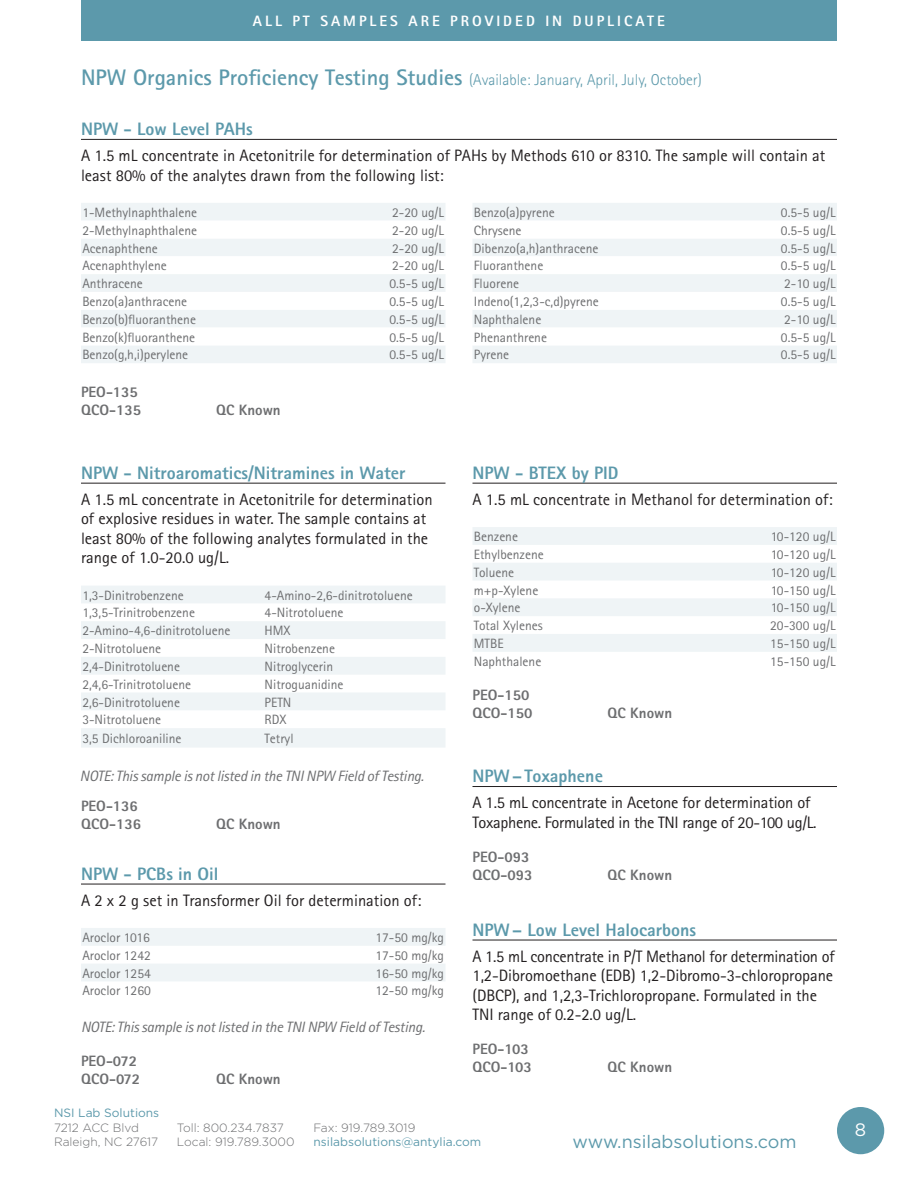
<style>
.page{position:relative;width:918px;height:1188px;background:#fff}
.page>*{position:absolute;margin:0;border:0;box-sizing:border-box;transform-origin:0 0}
.t1{font:800 18px "Rotis Sans Serif";color:#5c99ab}
.t2{font:18px "Gotham";color:#5c99ab}
.t3{font:18px "Gotham";color:#fff}
.t4{font:16.5px/19.5px "Rotis Sans Serif";color:#231f20}
.t5{font:300 15.75px "Rotis Sans Serif";color:#5c99ab}
.t6{font:800 15px/18px "Rotis Sans Serif";color:#6d6e70}
.t7{font:italic 15px "Rotis Sans Serif";letter-spacing:-.015em;color:#6d6e70}
.t8{font:800 15px "Rotis Sans Serif";letter-spacing:.2em;color:#fff}
.t9{font:13.5px "Rotis Sans Serif";color:#6d6e70}
.t10{font:300 12px "Gotham";color:#6d6e70}
.t11{font:12px "Gotham";color:#5c99ab}
.s1{font-weight:700;font-size:22.5px}
</style>
<div class="page">
<div style="left:81px;top:0;width:756px;height:40px;background:#5c99ab"></div>
<hr style="left:81px;top:139px;width:756px;height:1px;background:#231f20">
<hr style="left:81px;top:483px;width:365px;height:1px;background:#231f20">
<div style="left:81px;top:203px;width:364px;height:160px;background:#eff4f6"></div>
<svg style="left:81px;top:221px;width:364px;height:17px"></svg>
<svg style="left:81px;top:256px;width:364px;height:89px"></svg>
<div style="left:473px;top:203px;width:364px;height:160px;background:#eff4f6"></div>
<svg style="left:473px;top:221px;width:364px;height:124px"></svg>
<svg style="left:81px;top:586px;width:364px;height:161px;fill:#eff4f6"></svg>
<hr style="left:81px;top:884px;width:365px;height:1px;background:#231f20">
<svg style="left:81px;top:928px;width:364px;height:53px"></svg>
<hr style="left:472px;top:483px;width:365px;height:1px;background:#231f20">
<svg style="left:473px;top:527px;width:364px;height:125px;fill:#eff4f6"></svg>
<hr style="left:472px;top:786px;width:365px;height:1px;background:#231f20">
<hr style="left:472px;top:940px;width:365px;height:1px;background:#231f20">
<div style="left:837px;top:1107px;width:47px;height:47px;background:#5c99ab;border-radius:50%"></div>
<p class="t8" style="left:253px;top:15px;width:414px">ALL PT SAMPLES ARE PROVIDED IN DUPLICATE</p>
<p class="t5" style="left:81px;top:74px;width:622px"><span class="s1">NPW Organics Proficiency Testing Studies</span> (Available: January, April, July, October)</p>
<h1 class="t1" style="left:81px;top:122px;width:173px">NPW - Low Level PAHs</h1>
<p class="t4" style="left:81px;top:148px;width:746px">A 1.5 mL concentrate in Acetonitrile for determination of PAHs by Methods 610 or 8310. The sample will contain at least 80% of the analytes drawn from the following list:</p>
<p class="t9" style="left:82px;top:207px;width:116px">1-Methylnaphthalene</p>
<p class="t9" style="left:392px;top:207px;width:53px">2-20 ug/L</p>
<p class="t9" style="left:82px;top:225px;width:116px">2-Methylnaphthalene</p>
<p class="t9" style="left:392px;top:225px;width:53px">2-20 ug/L</p>
<p class="t9" style="left:82px;top:243px;width:77px">Acenaphthene</p>
<p class="t9" style="left:392px;top:243px;width:53px">2-20 ug/L</p>
<p class="t9" style="left:82px;top:261px;width:86px">Acenaphthylene</p>
<p class="t9" style="left:392px;top:261px;width:53px">2-20 ug/L</p>
<p class="t9" style="left:82px;top:279px;width:62px">Anthracene</p>
<p class="t9" style="left:389px;top:279px;width:56px">0.5-5 ug/L</p>
<p class="t9" style="left:82px;top:296px;width:106px">Benzo(a)anthracene</p>
<p class="t9" style="left:389px;top:296px;width:56px">0.5-5 ug/L</p>
<p class="t9" style="left:82px;top:314px;width:115px">Benzo(b)fluoranthene</p>
<p class="t9" style="left:389px;top:314px;width:56px">0.5-5 ug/L</p>
<p class="t9" style="left:82px;top:332px;width:114px">Benzo(k)fluoranthene</p>
<p class="t9" style="left:389px;top:332px;width:56px">0.5-5 ug/L</p>
<p class="t9" style="left:82px;top:350px;width:107px">Benzo(g,h,i)perylene</p>
<p class="t9" style="left:389px;top:350px;width:56px">0.5-5 ug/L</p>
<p class="t6" style="left:81px;top:384px;width:62px">PEO-135<br>QCO-135</p>
<p class="t6" style="left:216px;top:402px;width:66px">QC Known</p>
<h1 class="t1" style="left:81px;top:466px;width:326px">NPW - Nitroaromatics/Nitramines in Water</h1>
<p class="t4" style="left:81px;top:491px;width:353px">A 1.5 mL concentrate in Acetonitrile for determination of explosive residues in water. The sample contains at least 80% of the following analytes formulated in the range of 1.0-20.0 ug/L.</p>
<p class="t9" style="left:82px;top:590px;width:103px">1,3-Dinitrobenzene</p>
<p class="t9" style="left:265px;top:590px;width:150px">4-Amino-2,6-dinitrotoluene</p>
<p class="t9" style="left:82px;top:608px;width:114px">1,3,5-Trinitrobenzene</p>
<p class="t9" style="left:265px;top:608px;width:80px">4-Nitrotoluene</p>
<p class="t9" style="left:82px;top:626px;width:150px">2-Amino-4,6-dinitrotoluene</p>
<p class="t9" style="left:265px;top:626px;width:28px">HMX</p>
<p class="t9" style="left:82px;top:643px;width:80px">2-Nitrotoluene</p>
<p class="t9" style="left:265px;top:643px;width:72px">Nitrobenzene</p>
<p class="t9" style="left:82px;top:661px;width:99px">2,4-Dinitrotoluene</p>
<p class="t9" style="left:265px;top:661px;width:70px">Nitroglycerin</p>
<p class="t9" style="left:82px;top:679px;width:110px">2,4,6-Trinitrotoluene</p>
<p class="t9" style="left:265px;top:679px;width:80px">Nitroguanidine</p>
<p class="t9" style="left:82px;top:697px;width:99px">2,6-Dinitrotoluene</p>
<p class="t9" style="left:265px;top:697px;width:28px">PETN</p>
<p class="t9" style="left:82px;top:715px;width:80px">3-Nitrotoluene</p>
<p class="t9" style="left:265px;top:715px;width:24px">RDX</p>
<p class="t9" style="left:82px;top:733px;width:101px">3,5 Dichloroaniline</p>
<p class="t9" style="left:265px;top:733px;width:30px">Tetryl</p>
<p class="t7" style="left:80px;top:770px;width:346px">NOTE: This sample is not listed in the TNI NPW Field of Testing.</p>
<p class="t6" style="left:81px;top:799px;width:62px">PEO-136<br>QCO-136</p>
<p class="t6" style="left:216px;top:817px;width:66px">QC Known</p>
<h1 class="t1" style="left:81px;top:867px;width:139px">NPW - PCBs in Oil</h1>
<p class="t4" style="left:81px;top:892px;width:342px">A 2 x 2 g set in Transformer Oil for determination of:</p>
<p class="t9" style="left:82px;top:932px;width:69px">Aroclor 1016</p>
<p class="t9" style="left:375px;top:932px;width:70px">17-50 mg/kg</p>
<p class="t9" style="left:82px;top:950px;width:70px">Aroclor 1242</p>
<p class="t9" style="left:375px;top:950px;width:70px">17-50 mg/kg</p>
<p class="t9" style="left:82px;top:968px;width:70px">Aroclor 1254</p>
<p class="t9" style="left:375px;top:968px;width:70px">16-50 mg/kg</p>
<p class="t9" style="left:82px;top:986px;width:70px">Aroclor 1260</p>
<p class="t9" style="left:375px;top:986px;width:70px">12-50 mg/kg</p>
<p class="t7" style="left:81px;top:1022px;width:346px">NOTE: This sample is not listed in the TNI NPW Field of Testing.</p>
<p class="t6" style="left:81px;top:1054px;width:61px">PEO-072<br>QCO-072</p>
<p class="t6" style="left:216px;top:1072px;width:66px">QC Known</p>
<p class="t9" style="left:474px;top:207px;width:82px">Benzo(a)pyrene</p>
<p class="t9" style="left:781px;top:207px;width:56px">0.5-5 ug/L</p>
<p class="t9" style="left:474px;top:225px;width:49px">Chrysene</p>
<p class="t9" style="left:781px;top:225px;width:56px">0.5-5 ug/L</p>
<p class="t9" style="left:474px;top:243px;width:126px">Dibenzo(a,h)anthracene</p>
<p class="t9" style="left:781px;top:243px;width:56px">0.5-5 ug/L</p>
<p class="t9" style="left:474px;top:261px;width:71px">Fluoranthene</p>
<p class="t9" style="left:781px;top:261px;width:56px">0.5-5 ug/L</p>
<p class="t9" style="left:474px;top:279px;width:47px">Fluorene</p>
<p class="t9" style="left:784px;top:279px;width:53px">2-10 ug/L</p>
<p class="t9" style="left:474px;top:296px;width:126px">Indeno(1,2,3-c,d)pyrene</p>
<p class="t9" style="left:781px;top:296px;width:56px">0.5-5 ug/L</p>
<p class="t9" style="left:474px;top:314px;width:69px">Naphthalene</p>
<p class="t9" style="left:784px;top:314px;width:53px">2-10 ug/L</p>
<p class="t9" style="left:474px;top:332px;width:75px">Phenanthrene</p>
<p class="t9" style="left:781px;top:332px;width:56px">0.5-5 ug/L</p>
<p class="t9" style="left:474px;top:350px;width:37px">Pyrene</p>
<p class="t9" style="left:781px;top:350px;width:56px">0.5-5 ug/L</p>
<h1 class="t1" style="left:472px;top:466px;width:147px">NPW - BTEX by PID</h1>
<p class="t4" style="left:472px;top:491px;width:362px">A 1.5 mL concentrate in Methanol for determination of:</p>
<p class="t9" style="left:474px;top:532px;width:46px">Benzene</p>
<p class="t9" style="left:771px;top:532px;width:66px">10-120 ug/L</p>
<p class="t9" style="left:474px;top:549px;width:71px">Ethylbenzene</p>
<p class="t9" style="left:771px;top:549px;width:66px">10-120 ug/L</p>
<p class="t9" style="left:474px;top:567px;width:42px">Toluene</p>
<p class="t9" style="left:771px;top:567px;width:66px">10-120 ug/L</p>
<p class="t9" style="left:474px;top:585px;width:66px">m+p-Xylene</p>
<p class="t9" style="left:771px;top:585px;width:66px">10-150 ug/L</p>
<p class="t9" style="left:474px;top:603px;width:48px">o-Xylene</p>
<p class="t9" style="left:771px;top:603px;width:66px">10-150 ug/L</p>
<p class="t9" style="left:474px;top:621px;width:70px">Total Xylenes</p>
<p class="t9" style="left:770px;top:621px;width:67px">20-300 ug/L</p>
<p class="t9" style="left:474px;top:638px;width:31px">MTBE</p>
<p class="t9" style="left:770px;top:638px;width:67px">15-150 ug/L</p>
<p class="t9" style="left:474px;top:656px;width:69px">Naphthalene</p>
<p class="t9" style="left:770px;top:656px;width:67px">15-150 ug/L</p>
<p class="t6" style="left:472px;top:688px;width:62px">PEO-150<br>QCO-150</p>
<p class="t6" style="left:608px;top:706px;width:66px">QC Known</p>
<h1 class="t1" style="left:472px;top:769px;width:132px">NPW – Toxaphene</h1>
<p class="t4" style="left:472px;top:795px;width:346px">A 1.5 mL concentrate in Acetone for determination of<br>Toxaphene. Formulated in the TNI range of 20-100 ug/L.</p>
<p class="t6" style="left:472px;top:849px;width:62px">PEO-093<br>QCO-093</p>
<p class="t6" style="left:608px;top:867px;width:66px">QC Known</p>
<h1 class="t1" style="left:472px;top:923px;width:225px">NPW – Low Level Halocarbons</h1>
<p class="t4" style="left:472px;top:948px;width:364px">A 1.5 mL concentrate in P/T Methanol for determination of 1,2-Dibromoethane (EDB) 1,2-Dibromo-3-chloropropane (DBCP), and 1,2,3-Trichloropropane. Formulated in the TNI range of 0.2-2.0 ug/L.</p>
<p class="t6" style="left:472px;top:1042px;width:61px">PEO-103<br>QCO-103</p>
<p class="t6" style="left:608px;top:1060px;width:66px">QC Known</p>
<p class="t11" style="left:54px;top:1107px;width:107px">NSI Lab Solutions</p>
<p class="t10" style="left:54px;top:1122px;width:86px">7212 ACC Blvd</p>
<p class="t10" style="left:177px;top:1122px;width:108px">Toll: 800.234.7837</p>
<p class="t10" style="left:313px;top:1122px;width:103px">Fax: 919.789.3019</p>
<p class="t10" style="left:54px;top:1136px;width:106px">Raleigh, NC 27617</p>
<p class="t10" style="left:177px;top:1136px;width:119px">Local: 919.789.3000</p>
<p class="t11" style="left:314px;top:1136px;width:169px">nsilabsolutions@antylia.com</p>
<h1 class="t2" style="left:572px;top:1133px;width:226px">www.nsilabsolutions.com</h1>
<h1 class="t3" style="left:855px;top:1122px;width:13px">8</h1>
</div>
